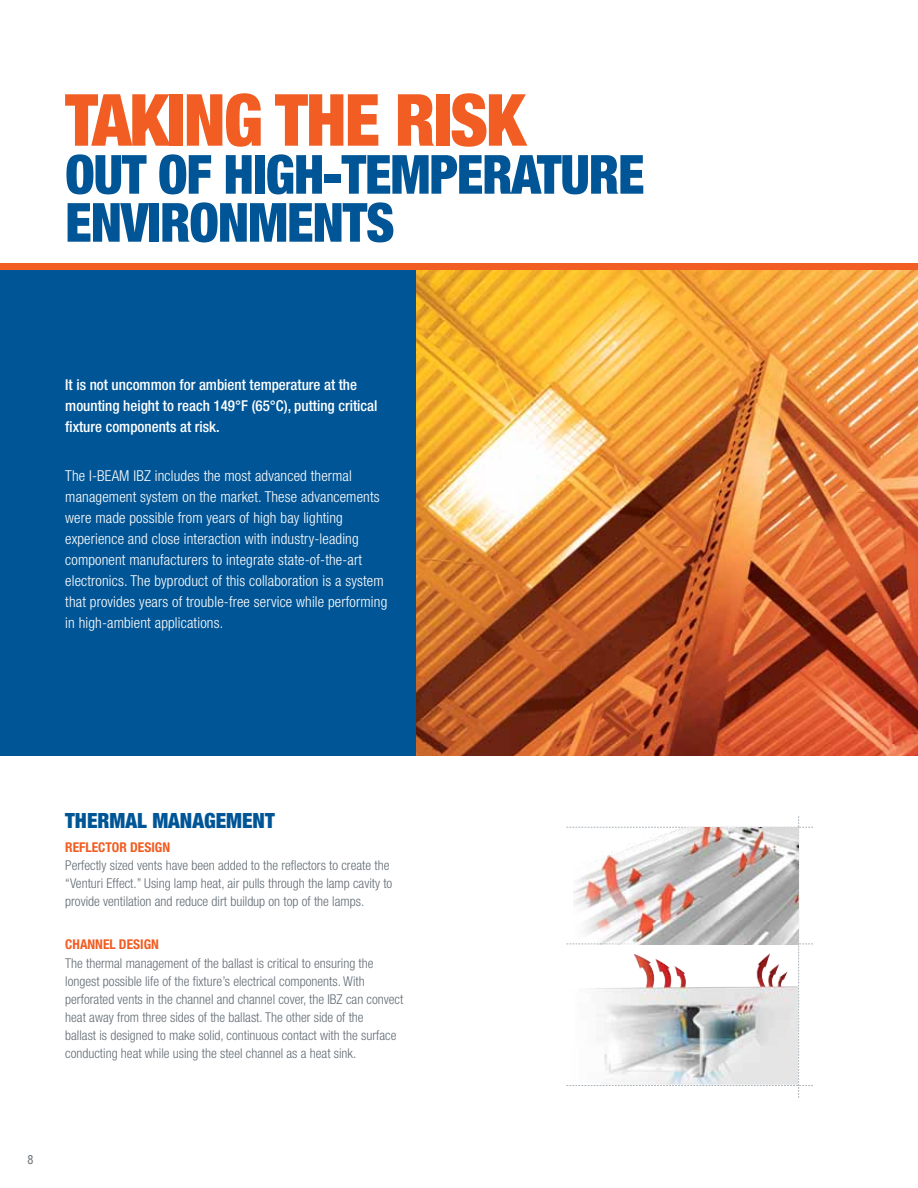
<style>
.page{position:relative;width:918px;height:1188px;background:#fff}
.page>*{position:absolute;margin:0;border:0;box-sizing:border-box;transform-origin:0 0}
.t1{font:900 condensed 72px "Helvetica Neue";letter-spacing:-.025em;color:#f15d22}
.t2{font:900 condensed 54px/48px "Helvetica Neue";letter-spacing:-.02em;color:#005596}
.t3{font:900 condensed 21px "Helvetica Neue";color:#005596}
.t4{font:300 condensed 15px/21px "Helvetica Neue";letter-spacing:.01em;color:#fff}
.t5{font:500 condensed 15px/21px "Helvetica Neue";color:#fff}
.t6{font:300 condensed 13.5px/18px "Helvetica Neue";color:#636d74}
.t7{font:700 condensed 13.5px "Helvetica Neue";color:#f15d22}
.t8{font:condensed 12px "Helvetica";color:#636d74}
</style>
<div class="page">
<div style="left:0;top:268px;width:421px;height:488px;background:#005596"></div>
<svg style="left:566px;top:816px;width:247px;height:282px"></svg>
<img style="left:570px;top:954px;width:228px;height:131px">
<div style="left:0;top:263px;width:918px;height:7px;background:#f15d22"></div>
<img style="left:417px;top:270px;width:501px;height:486px">
<img style="left:573px;top:827px;width:225px;height:117px">
<h1 class="t1" style="left:65px;top:76px;width:462px">TAKING THE RISK</h1>
<h2 class="t2" style="left:65px;top:150px;width:581px">OUT OF HIGH-TEMPERATURE<br>ENVIRONMENTS</h2>
<p class="t5" style="left:65px;top:374px;width:314px">It is not uncommon for ambient temperature at the mounting height to reach 149°F (65°C), putting critical fixture components at risk.</p>
<p class="t4" style="left:65px;top:465px;width:324px">The I-BEAM IBZ includes the most advanced thermal management system on the market. These advancements were made possible from years of high bay lighting experience and close interaction with industry-leading component manufacturers to integrate state-of-the-art electronics. The byproduct of this collaboration is a system that provides years of trouble-free service while performing in high-ambient applications.</p>
<h3 class="t3" style="left:65px;top:808px;width:211px">THERMAL MANAGEMENT</h3>
<p class="t7" style="left:65px;top:839px;width:106px">REFLECTOR DESIGN</p>
<p class="t6" style="left:65px;top:857px;width:329px">Perfectly sized vents have been added to the reflectors to create the “Venturi Effect.” Using lamp heat, air pulls through the lamp cavity to provide ventilation and reduce dirt buildup on top of the lamps.</p>
<p class="t7" style="left:65px;top:936px;width:95px">CHANNEL DESIGN</p>
<p class="t6" style="left:65px;top:954px;width:340px">The thermal management of the ballast is critical to ensuring the longest possible life of the fixture’s electrical components. With perforated vents in the channel and channel cover, the IBZ can convect heat away from three sides of the ballast. The other side of the<br>ballast is designed to make solid, continuous contact with the surface conducting heat while using the steel channel as a heat sink.</p>
<p class="t8" style="left:27px;top:1152px;width:7px">8</p>
</div>
